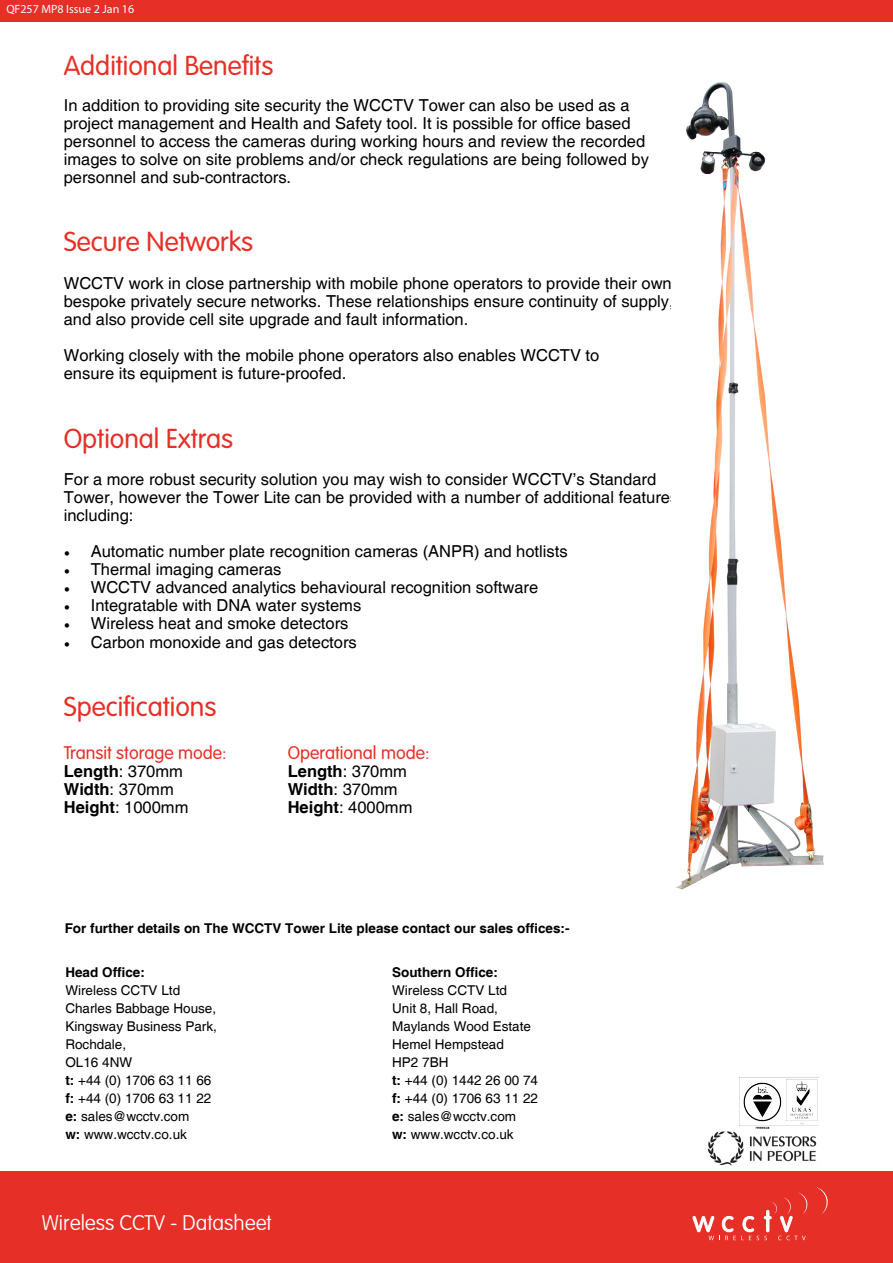
<style>
.page{position:relative;width:893px;height:1263px;background:#fff}
.page>*{position:absolute;margin:0;border:0;box-sizing:border-box;transform-origin:0 0}
.t1{font:300 27px "VAG Rounded Std";color:#e63027}
.t2{font:100 21px "VAG Rounded Std";color:#fffffe}
.t3{font:21px "Myriad Pro";color:#fff}
.t4{font:300 18px "VAG Rounded Std";color:#e63027}
.t5{font:16.5px/18px "Helvetica";color:#000}
.t6{font:13.5px/18px "Helvetica";color:#000}
.t7{font:700 13.5px "Helvetica";color:#000}
.t8{font:12px "Myriad Pro";color:#fbfbfc}
.s1{font-family:"Minion Pro"}
.s2{font-weight:700}
</style>
<div class="page">
<div style="left:0;top:0;width:893px;height:21px;background:#e63027"></div>
<img style="left:707px;top:1131px;width:110px;height:35px">
<img style="left:740px;top:1077px;width:79px;height:52px">
<div style="left:0;top:1171px;width:893px;height:92px;background:#e63027"></div>
<svg style="left:816px;top:1187px;width:12px;height:27px"></svg>
<svg style="left:692px;top:1192px;width:116px;height:48px"></svg>
<img style="left:676px;top:82px;width:148px;height:808px">
<p class="t8" style="left:6px;top:2px;width:129px">QF257 MP8 Issue 2 Jan 16</p>
<h1 class="t1" style="left:64px;top:50px;width:211px">Additional Benefits</h1>
<p class="t5" style="left:64px;top:97px;width:587px">In addition to providing site security the WCCTV Tower can also be used as a project management and Health and Safety tool. It is possible for office based personnel to access the cameras during working hours and review the recorded images to solve on site problems and/or check regulations are being followed by personnel and sub-contractors.</p>
<h1 class="t1" style="left:64px;top:227px;width:191px">Secure Networks</h1>
<p class="t5" style="left:64px;top:275px;width:611px;text-align:justify">WCCTV work in close partnership with mobile phone operators to provide their own bespoke privately secure networks. These relationships ensure continuity of supply, and also provide cell site upgrade and fault information.</p>
<p class="t5" style="left:64px;top:347px;width:537px">Working closely with the mobile phone operators also enables WCCTV to ensure its equipment is future-proofed.</p>
<h1 class="t1" style="left:64px;top:423px;width:171px">Optional Extras</h1>
<p class="t5" style="left:64px;top:471px;width:616px">For a more robust security solution you may wish to consider WCCTV’s Standard<br>Tower, however the Tower Lite can be provided with a number of additional features including:</p>
<p class="t5" style="left:64px;top:543px;width:505px"><span class="s1">•</span> Automatic number plate recognition cameras (ANPR) and hotlists</p>
<p class="t5" style="left:64px;top:561px;width:219px"><span class="s1">•</span> Thermal imaging cameras</p>
<p class="t5" style="left:64px;top:579px;width:476px"><span class="s1">•</span> WCCTV advanced analytics behavioural recognition software</p>
<p class="t5" style="left:64px;top:597px;width:299px"><span class="s1">•</span> Integratable with DNA water systems</p>
<p class="t5" style="left:64px;top:615px;width:286px"><span class="s1">•</span> Wireless heat and smoke detectors</p>
<p class="t5" style="left:64px;top:633px;width:294px"><span class="s1">•</span> Carbon monoxide and gas detectors</p>
<h1 class="t1" style="left:64px;top:691px;width:154px">Specifications</h1>
<p class="t4" style="left:64px;top:742px;width:165px">Transit storage mode:</p>
<p class="t5" style="left:64px;top:763px;width:126px"><span class="s2">Length</span>: 370mm<br><span class="s2">Width</span>: 370mm<br><span class="s2">Height</span>: 1000mm</p>
<p class="t4" style="left:288px;top:742px;width:143px">Operational mode:</p>
<p class="t5" style="left:288px;top:763px;width:126px"><span class="s2">Length</span>: 370mm<br><span class="s2">Width</span>: 370mm<br><span class="s2">Height</span>: 4000mm</p>
<p class="t7" style="left:65px;top:920px;width:506px">For further details on The WCCTV Tower Lite please contact our sales offices:-</p>
<p class="t7" style="left:65px;top:964px;width:81px">Head Office:</p>
<p class="t6" style="left:65px;top:982px;width:153px">Wireless CCTV Ltd<br>Charles Babbage House,<br>Kingsway Business Park,<br>Rochdale,<br>OL16 4NW<br><span class="s2">t:</span> +44 (0) 1706 63 11 66 <span class="s2">f:</span> +44 (0) 1706 63 11 22 <span class="s2">e:</span> sales@wcctv.com<br><span class="s2">w:</span> www.wcctv.co.uk</p>
<p class="t2" style="left:42px;top:1210px;width:231px">Wireless CCTV - Datasheet</p>
<p class="t3" style="left:88px;top:1208px;width:21px">es</p>
<p class="t3" style="left:157px;top:1208px;width:80px">V - a as</p>
<p class="t7" style="left:392px;top:964px;width:107px">Southern Office:</p>
<p class="t6" style="left:392px;top:982px;width:147px">Wireless CCTV Ltd<br>Unit 8, Hall Road,<br>Maylands Wood Estate<br>Hemel Hempstead<br>HP2 7BH<br><span class="s2">t:</span> +44 (0) 1442 26 00 74 <span class="s2">f:</span> +44 (0) 1706 63 11 22 <span class="s2">e:</span> sales@wcctv.com<br><span class="s2">w:</span> www.wcctv.co.uk</p>
</div>
